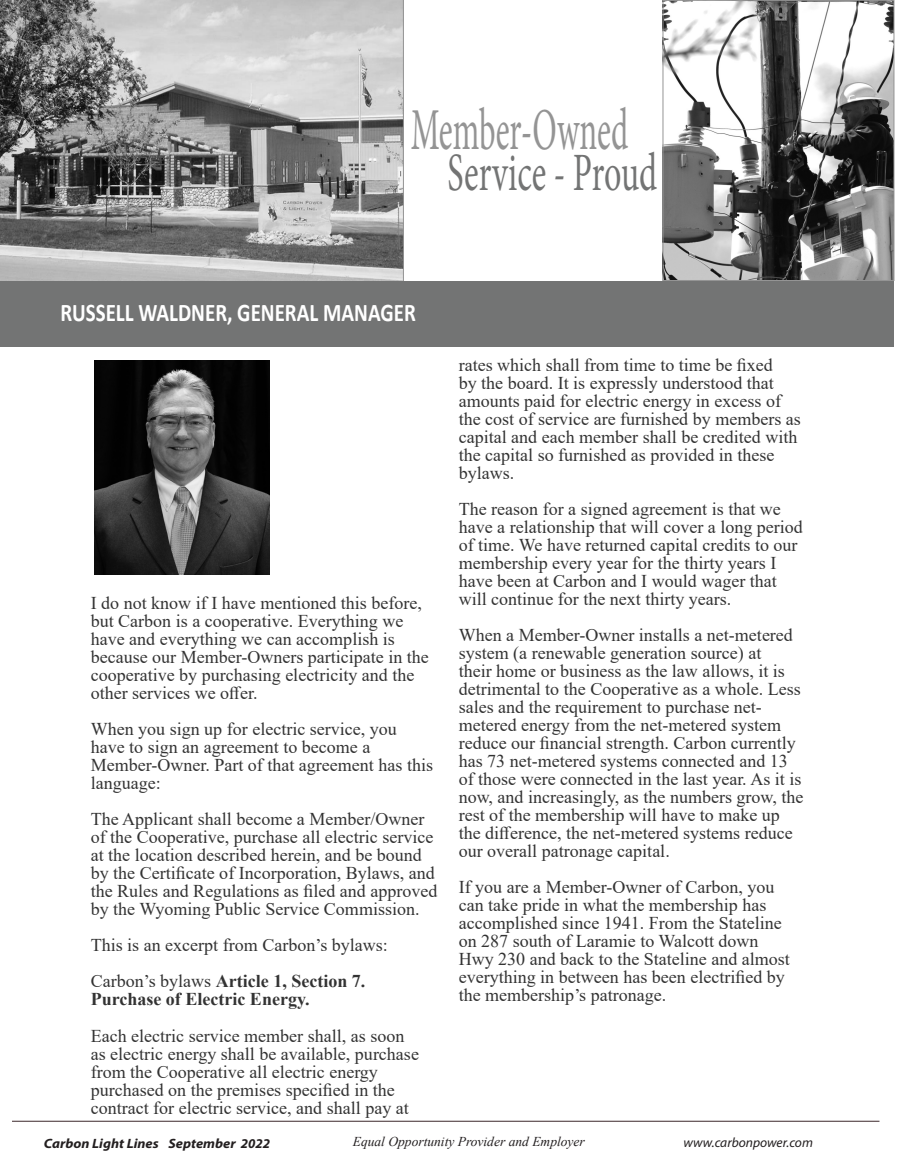
<style>
.page{position:relative;width:905px;height:1175px;background:#fff}
.page>*{position:absolute;margin:0;border:0;box-sizing:border-box;transform-origin:0 0}
.t1{font:59.4px "Minion Pro";color:#949494;scale:.55 1}
.t2{font:54px "Minion Pro";color:#737474;scale:.63 1}
.Body{font:700 25.5px "Calibri";color:#fff;scale:.82 1}
.t3{font:18px/18px "Times New Roman";color:#333}
.t4{font:700 18px/18px "Times New Roman";color:#333}
.t5{font:italic 13.5px "Times New Roman";color:#231f20}
.t6{font:italic 700 13.5px "Myriad Pro";color:#231f20;scale:1.06 1}
.t7{font:italic 13.5px "Myriad Pro";color:#231f20}
.s1{font-weight:400}
</style>
<div class="page">
<svg style="left:0;top:0;width:404px;height:281px;background:#979797"></svg>
<div style="left:0;top:281px;width:893px;height:66px;background:#737474"></div>
<img style="left:95px;top:360px;width:174px;height:214px">
<img style="left:664px;top:2px;width:228px;height:277px">
<div style="left:662px;top:0;width:232px;height:281px;border:1px solid #949494"></div>
<hr style="left:12px;top:1120px;width:867px;height:1px;background:#3c272a">
<p class="t1" style="left:411px;top:91px;width:397px">Member-Owned</p>
<p class="t2" style="left:447px;top:136px;width:334px">Service - Proud</p>
<p class="Body" style="left:60px;top:294px;width:435px">RUSSELL WALDNER, GENERAL MANAGER</p>
<p class="t3" style="left:91px;top:593px;width:340px">I do not know if I have mentioned this before, but Carbon is a cooperative. Everything we have and everything we can accomplish is because our Member-Owners participate in the cooperative by purchasing electricity and the other services we offer.</p>
<p class="t3" style="left:91px;top:719px;width:344px">When you sign up for electric service, you have to sign an agreement to become a Member-Owner. Part of that agreement has this language:</p>
<p class="t3" style="left:91px;top:809px;width:348px">The Applicant shall become a Member/Owner of the Cooperative, purchase all electric service at the location described herein, and be bound by the Certificate of Incorporation, Bylaws, and the Rules and Regulations as filed and approved by the Wyoming Public Service Commission.</p>
<p class="t3" style="left:91px;top:935px;width:298px">This is an excerpt from Carbon’s bylaws:</p>
<p class="t4" style="left:91px;top:972px;width:276px"><span class="s1">Carbon’s bylaws</span> Article 1, Section 7.<br>Purchase of Electric Energy.</p>
<p class="t3" style="left:91px;top:1025px;width:330px">Each electric service member shall, as soon as electric energy shall be available, purchase from the Cooperative all electric energy purchased on the premises specified in the contract for electric service, and shall pay at</p>
<p class="t3" style="left:459px;top:355px;width:343px">rates which shall from time to time be fixed<br>by the board. It is expressly understood that amounts paid for electric energy in excess of the cost of service are furnished by members as capital and each member shall be credited with the capital so furnished as provided in these bylaws.</p>
<p class="t3" style="left:459px;top:499px;width:345px">The reason for a signed agreement is that we have a relationship that will cover a long period of time. We have returned capital credits to our membership every year for the thirty years I have been at Carbon and I would wager that will continue for the next thirty years.</p>
<p class="t3" style="left:459px;top:625px;width:346px">When a Member-Owner installs a net-metered system (a renewable generation source) at<br>their home or business as the law allows, it is detrimental to the Cooperative as a whole. Less sales and the requirement to purchase net&shy;metered energy from the net-metered system reduce our financial strength. Carbon currently has 73 net-metered systems connected and 13 of those were connected in the last year. As it is now, and increasingly, as the numbers grow, the rest of the membership will have to make up the difference, the net-metered systems reduce our overall patronage capital.</p>
<p class="t3" style="left:459px;top:877px;width:332px">If you are a Member-Owner of Carbon, you can take pride in what the membership has accomplished since 1941. From the Stateline on 287 south of Laramie to Walcott down Hwy 230 and back to the Stateline and almost everything in between has been electrified by the membership’s patronage.</p>
<p class="t6" style="left:44px;top:1134px;width:215px">Carbon Light Lines September 2022</p>
<p class="t5" style="left:353px;top:1132px;width:233px">Equal Opportunity Provider and Employer</p>
<p class="t7" style="left:683px;top:1134px;width:131px">www.carbonpower.com</p>
</div>
